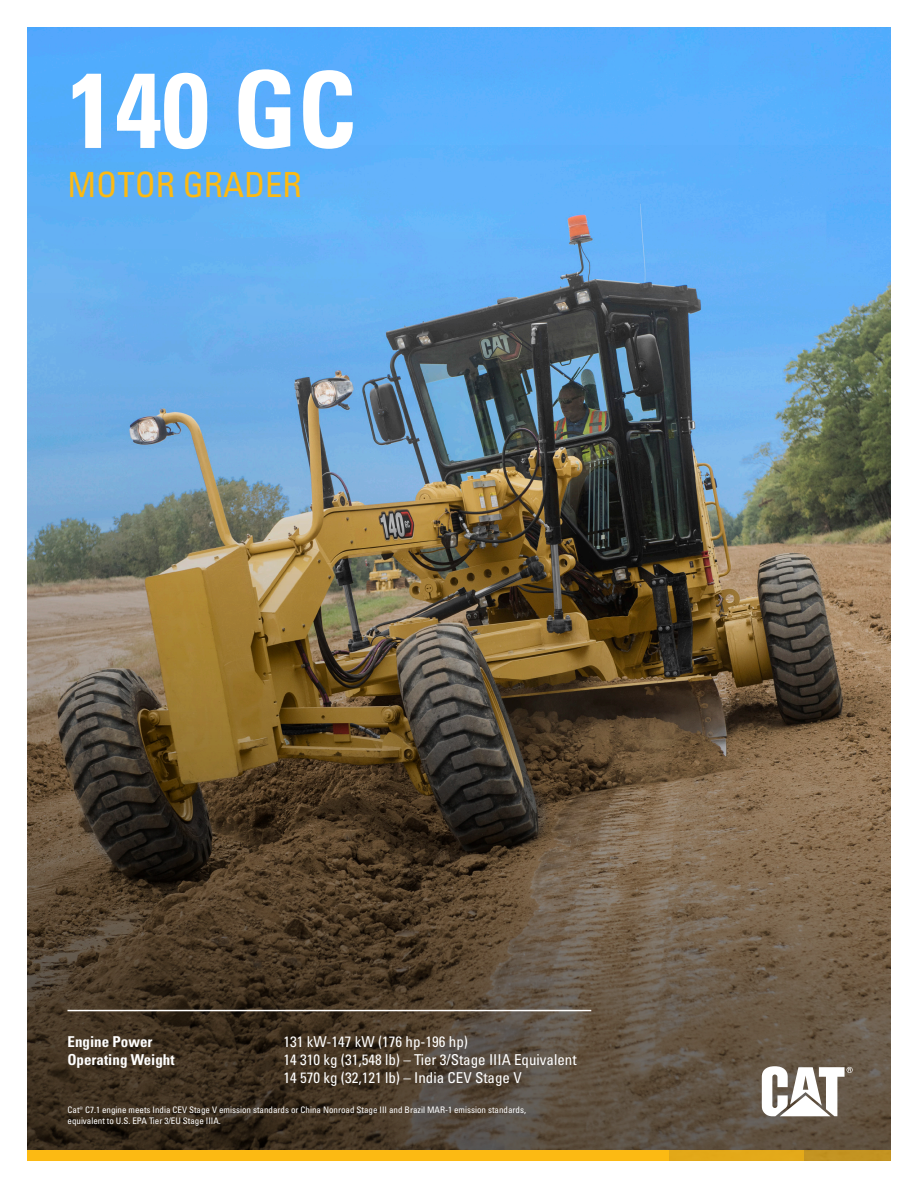
<style>
.page{position:relative;width:918px;height:1188px;background:#fff}
.page>*{position:absolute;margin:0;border:0;box-sizing:border-box;transform-origin:0 0}
.Model{font:106.2px "Univers LTCYR 67 Bold Cond";color:#fff}
.Machine_Family{font:condensed 34.5px "Univers LTCYR 57";color:#fcba13}
.Front_Cover_-_Table{font:condensed 15px/18px "Univers LTCYR 57";color:#fff}
.Front_Cover_-_Table-2{font:15px "Univers LTCYR 67 Bold Cond";color:#fff}
.Front_Cover_-_footno{font:condensed 9px/10.8px "Univers LTCYR 57";color:#fff}
</style>
<div class="page">
<img style="left:27px;top:27px;width:864px;height:1124px">
<div style="left:27px;top:1151px;width:641px;height:10px;background:#fcba13"></div>
<div style="left:667px;top:1151px;width:137px;height:10px;background:#e3a919"></div>
<div style="left:804px;top:1151px;width:87px;height:10px;background:#c39421"></div>
<svg style="left:762px;top:1066px;width:91px;height:50px"></svg>
<hr style="left:68px;top:1010px;width:523px;height:1px;background:#fff">
<p class="Model" style="left:68px;top:45px;width:290px">140 GC</p>
<p class="Machine_Family" style="left:68px;top:163px;width:236px">MOTOR GRADER</p>
<p class="Front_Cover_-_Table-2" style="left:68px;top:1032px;width:87px">Engine Power</p>
<p class="Front_Cover_-_Table" style="left:283px;top:1032px;width:186px">131 kW-147 kW (176 hp-196 hp)</p>
<p class="Front_Cover_-_Table-2" style="left:68px;top:1050px;width:109px">Operating Weight</p>
<p class="Front_Cover_-_Table" style="left:283px;top:1050px;width:295px">14 310 kg (31,548 lb) – Tier 3/Stage IIIA Equivalent<br>14 570 kg (32,121 lb) – India CEV Stage V</p>
<p class="Front_Cover_-_footno" style="left:68px;top:1105px;width:460px">Cat® C7.1 engine meets India CEV Stage V emission standards or China Nonroad Stage III and Brazil MAR-1 emission standards, equivalent to U.S. EPA Tier 3/EU Stage IIIA.</p>
</div>
